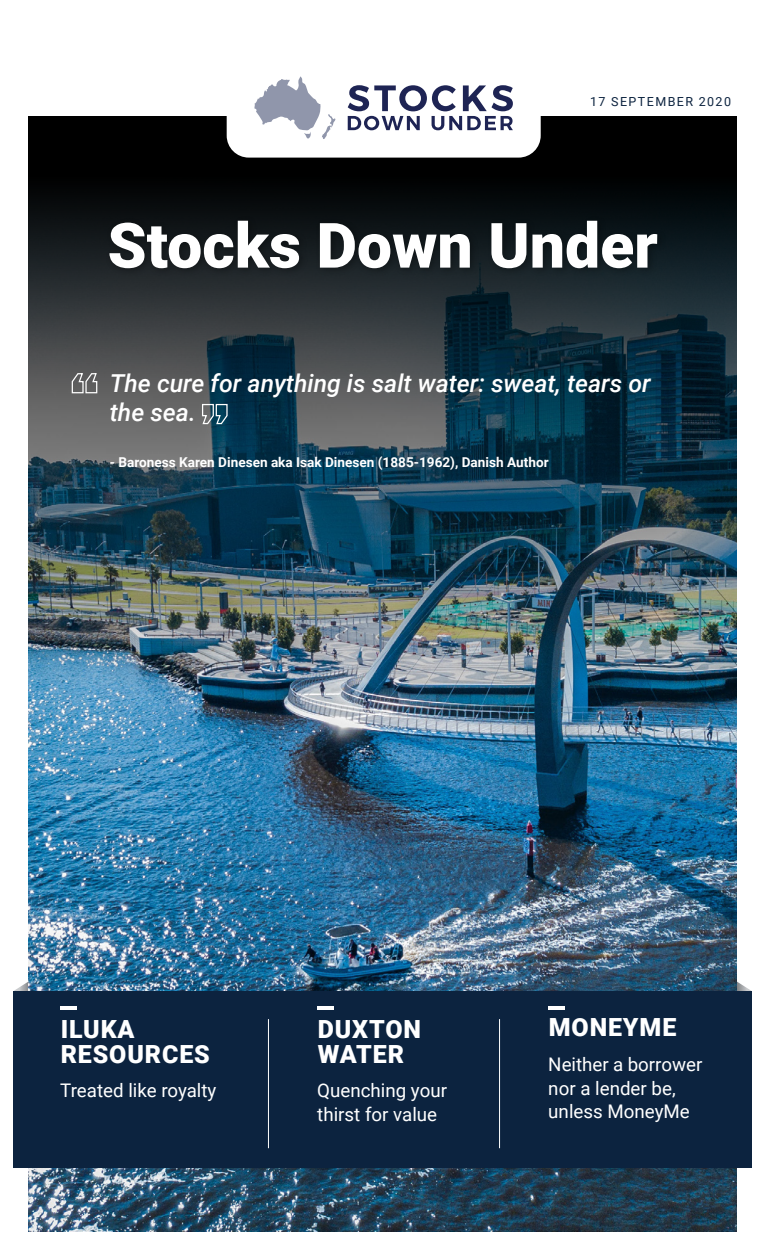
<style>
.page{position:relative;width:765px;height:1260px;background:#fff}
.page>*{position:absolute;margin:0;border:0;box-sizing:border-box;transform-origin:0 0}
.t1{font:900 62.5px "Roboto";color:#fff}
.t2{font:900 25px/25px "Roboto";letter-spacing:.035em;color:#fff}
.t3{font:italic 500 24.75px/29.6px "Roboto";color:#fff}
.t4{font:18.75px/23.8px "Roboto";color:#fff}
.t5{font:700 13.62px "Roboto";color:#fff}
.t6{font:12.5px "Roboto";letter-spacing:.115em;color:#0c233f}
</style>
<div class="page">
<svg style="left:14px;top:982px;width:14px;height:9px"></svg>
<svg style="left:737px;top:981px;width:14px;height:10px"></svg>
<img style="left:28px;top:702px;width:709px;height:530px">
<img style="left:28px;top:116px;width:709px;height:586px">
<div style="left:105px;top:216px;width:562px;height:61px;background:#000;opacity:.3"></div>
<svg style="left:71px;top:372px;width:27px;height:22px"></svg>
<svg style="left:201px;top:403px;width:27px;height:22px"></svg>
<div style="left:227px;top:20px;width:314px;height:138px;background:#fff;border-radius:22px"></div>
<svg style="left:254px;top:76px;width:82px;height:63px"></svg>
<svg style="left:348px;top:85px;width:165px;height:45px"></svg>
<div style="left:13px;top:991px;width:739px;height:177px;background:#0c233f"></div>
<hr style="left:60px;top:1006px;width:17px;height:4px;background:#fff">
<hr style="left:317px;top:1006px;width:17px;height:4px;background:#fff">
<hr style="left:548px;top:1006px;width:17px;height:4px;background:#fff">
<hr style="left:268px;top:1019px;width:1px;height:129px;background:#fff">
<hr style="left:499px;top:1019px;width:1px;height:129px;background:#fff">
<p class="t6" style="left:590px;top:93px;width:142px">17 SEPTEMBER 2020</p>
<h1 class="t1" style="left:108px;top:202px;width:552px">Stocks Down Under</h1>
<h3 class="t3" style="left:110px;top:367px;width:542px">The cure for anything is salt water: sweat, tears or the sea.</h3>
<p class="t5" style="left:110px;top:453px;width:440px">- Baroness Karen Dinesen aka Isak Dinesen (1885-1962), Danish Author</p>
<h2 class="t2" style="left:61px;top:1016px;width:151px">ILUKA<br>RESOURCES</h2>
<p class="t4" style="left:60px;top:1078px;width:158px">Treated like royalty</p>
<h2 class="t2" style="left:318px;top:1015px;width:105px">DUXTON<br>WATER</h2>
<p class="t4" style="left:317px;top:1078px;width:131px">Quenching your thirst for value</p>
<h2 class="t2" style="left:549px;top:1014px;width:129px">MONEYME</h2>
<p class="t4" style="left:548px;top:1052px;width:156px">Neither a borrower nor a lender be, unless MoneyMe</p>
</div>
